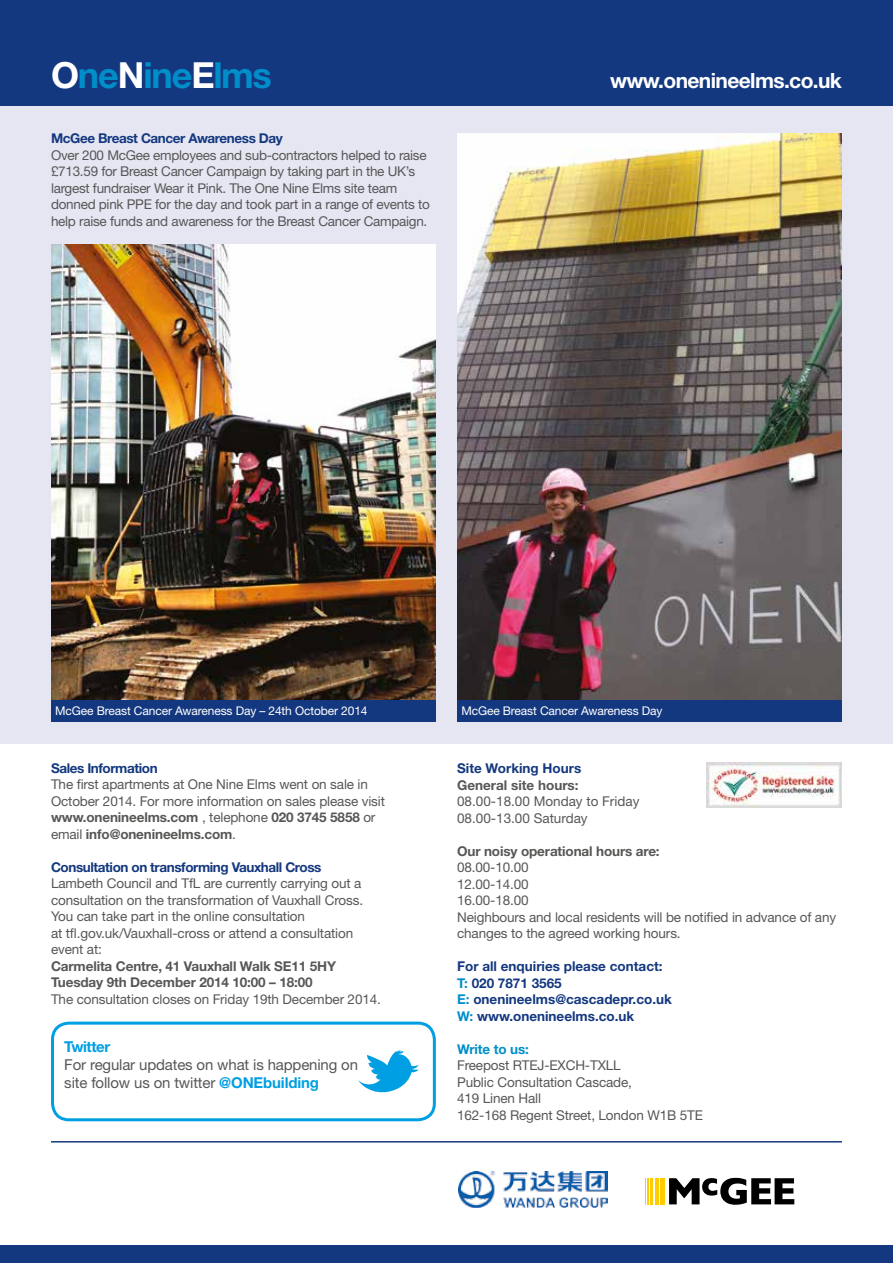
<style>
.page{position:relative;width:893px;height:1263px;background:#fff}
.page>*{position:absolute;margin:0;border:0;box-sizing:border-box;transform-origin:0 0}
.t1{font:700 36px "Helvetica Neue LT";letter-spacing:-.03em;color:#008eca}
.t2{font:700 21px "Helvetica Neue LT";letter-spacing:-.03em;color:#fff}
.t3{font:15px/18px "Helvetica Neue LT";letter-spacing:-.01em;color:#575756}
.t4{font:700 15px "Helvetica Neue LT";letter-spacing:-.03em;color:#009fe3}
.t5{font:13.5px/16.5px "Helvetica Neue LT";letter-spacing:-.01em;color:#575756}
.t6{font:700 13.5px/16.5px "Helvetica Neue LT";letter-spacing:-.01em;color:#575756}
.t7{font:700 13.5px/16.5px "Helvetica Neue LT";color:#14387f}
.t8{font:700 13.5px "Helvetica Neue LT";letter-spacing:-.03em;color:#14387f}
.t9{font:700 13.5px "Helvetica Neue LT";letter-spacing:-.01em;color:#008eca}
.t10{font:12px "Helvetica Neue LT";letter-spacing:-.01em;color:#fff}
.s1{color:#fff}
.s2{font-weight:700}
.s3{font-weight:700;color:#009fe3}
.s4{color:#008eca}
</style>
<div class="page">
<div style="left:0;top:93px;width:893px;height:651px;background:#e6e6f3"></div>
<img style="left:51px;top:244px;width:385px;height:456px">
<img style="left:457px;top:134px;width:385px;height:566px">
<div style="left:0;top:1246px;width:893px;height:17px;background:#14387f"></div>
<div style="left:0;top:0;width:893px;height:105px;background:#14387f"></div>
<hr style="left:51px;top:1141px;width:791px;height:1px;background:#14387f">
<div style="left:51px;top:1021px;width:385px;height:100px;border:3px solid #009fe3;border-radius:17px"></div>
<svg style="left:358px;top:1050px;width:61px;height:42px"></svg>
<div style="left:51px;top:700px;width:385px;height:22px;background:#14387f"></div>
<div style="left:457px;top:700px;width:385px;height:22px;background:#14387f"></div>
<img style="left:707px;top:762px;width:135px;height:46px">
<img style="left:458px;top:1171px;width:150px;height:37px">
<hr style="left:650px;top:1178px;width:3px;height:26px;background:#fc0">
<hr style="left:655px;top:1178px;width:3px;height:26px;background:#fc0">
<div style="left:660px;top:1178px;width:5px;height:26px;background:#fc0"></div>
<hr style="left:647px;top:1178px;width:2px;height:26px;background:#fc0">
<svg style="left:645px;top:1178px;width:1px;height:26px"></svg>
<svg style="left:669px;top:1178px;width:125px;height:27px"></svg>
<h1 class="t1" style="left:51px;top:53px;width:222px"><span class="s1">O</span>ne<span class="s1">N</span>ine<span class="s1">E</span>lms</h1>
<p class="t8" style="left:51px;top:130px;width:233px">McGee Breast Cancer Awareness Day</p>
<p class="t5" style="left:51px;top:147px;width:380px">Over 200 McGee employees and sub-contractors helped to raise £713.59 for Breast Cancer Campaign by taking part in the UK’s largest fundraiser Wear it Pink. The One Nine Elms site team donned pink PPE for the day and took part in a range of events to help raise funds and awareness for the Breast Cancer Campaign.</p>
<h2 class="t2" style="left:610px;top:68px;width:233px">www.onenineelms.co.uk</h2>
<p class="t10" style="left:55px;top:704px;width:314px">McGee Breast Cancer Awareness Day – 24th October 2014</p>
<p class="t10" style="left:461px;top:704px;width:203px">McGee Breast Cancer Awareness Day</p>
<p class="t8" style="left:51px;top:760px;width:108px">Sales Information</p>
<p class="t5" style="left:51px;top:776px;width:335px">The first apartments at One Nine Elms went on sale in October 2014. For more information on sales please visit <span class="s2">www.onenineelms.com</span> , telephone <span class="s2">020 3745 5858</span> or email <span class="s2">info@onenineelms.com</span>.</p>
<p class="t8" style="left:51px;top:859px;width:272px">Consultation on transforming Vauxhall Cross</p>
<p class="t5" style="left:51px;top:875px;width:314px">Lambeth Council and TfL are currently carrying out a consultation on the transformation of Vauxhall Cross.<br>You can take part in the online consultation<br>at tfl.gov.uk/Vauxhall-cross or attend a consultation event at:</p>
<p class="t6" style="left:51px;top:958px;width:287px">Carmelita Centre, 41 Vauxhall Walk SE11 5HY<br>Tuesday 9th December 2014 10:00 – 18:00</p>
<p class="t5" style="left:51px;top:991px;width:331px">The consultation closes on Friday 19th December 2014.</p>
<p class="t4" style="left:64px;top:1037px;width:47px">Twitter</p>
<p class="t3" style="left:64px;top:1055px;width:295px">For regular updates on what is happening on site follow us on twitter <span class="s3">@ONEbuilding</span></p>
<p class="t7" style="left:457px;top:760px;width:126px">Site Working Hours</p>
<p class="t6" style="left:457px;top:776px;width:123px">General site hours:</p>
<p class="t5" style="left:457px;top:793px;width:184px">08.00-18.00 Monday to Friday<br>08.00-13.00 Saturday</p>
<p class="t6" style="left:457px;top:842px;width:204px">Our noisy operational hours are:</p>
<p class="t5" style="left:457px;top:859px;width:381px">08.00-10.00<br>12.00-14.00<br>16.00-18.00<br>Neighbours and local residents will be notified in advance of any changes to the agreed working hours.</p>
<p class="t7" style="left:457px;top:958px;width:216px">For all enquiries please contact:<br><span class="s4">T:</span> 020 7871 3565<br><span class="s4">E:</span> onenineelms@cascadepr.co.uk<br><span class="s4">W:</span> www.onenineelms.co.uk</p>
<p class="t9" style="left:457px;top:1040px;width:73px">Write to us:</p>
<p class="t5" style="left:457px;top:1057px;width:247px">Freepost RTEJ-EXCH-TXLL<br>Public Consultation Cascade,<br>419 Linen Hall<br>162-168 Regent Street, London W1B 5TE</p>
</div>
